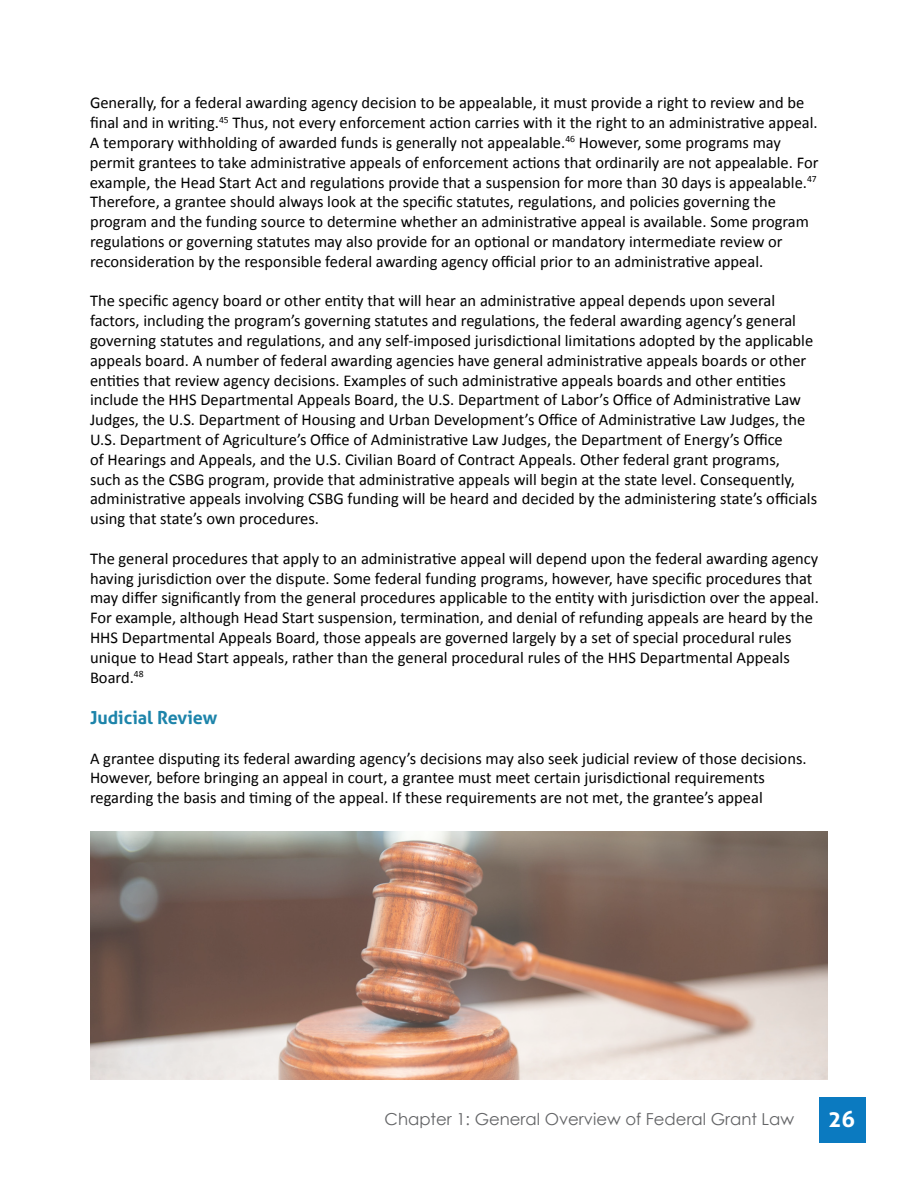
<style>
.page{position:relative;width:918px;height:1188px;background:#fff}
.page>*{position:absolute;margin:0;border:0;box-sizing:border-box;transform-origin:0 0}
.t1{font:700 22.5px "Aller";color:#fff}
.t2{font:700 18px "Aller";color:#1d84aa}
.t3{font:16.5px/19.8px "Calibri";color:#000}
.t4{font:16.5px "Century Gothic";color:#636466}
</style>
<div class="page">
<div style="left:819px;top:1097px;width:47px;height:45px;background:#0b7ac0"></div>
<div style="left:820px;top:1098px;width:46px;height:45px;background:#0b7ac0"></div>
<img style="left:90px;top:832px;width:738px;height:248px">
<p class="t3" style="left:90px;top:93px;width:730px">Generally, for a federal awarding agency decision to be appealable, it must provide a right to review and be final and in writing.<sup>45</sup> Thus, not every enforcement action carries with it the right to an administrative appeal.<br>A temporary withholding of awarded funds is generally not appealable.<sup>46</sup> However, some programs may permit grantees to take administrative appeals of enforcement actions that ordinarily are not appealable. For example, the Head Start Act and regulations provide that a suspension for more than 30 days is appealable.<sup>47<br></sup>Therefore, a grantee should always look at the specific statutes, regulations, and policies governing the program and the funding source to determine whether an administrative appeal is available. Some program regulations or governing statutes may also provide for an optional or mandatory intermediate review or reconsideration by the responsible federal awarding agency official prior to an administrative appeal.</p>
<p class="t3" style="left:90px;top:291px;width:729px">The specific agency board or other entity that will hear an administrative appeal depends upon several factors, including the program’s governing statutes and regulations, the federal awarding agency’s general governing statutes and regulations, and any self-imposed jurisdictional limitations adopted by the applicable appeals board. A number of federal awarding agencies have general administrative appeals boards or other entities that review agency decisions. Examples of such administrative appeals boards and other entities include the HHS Departmental Appeals Board, the U.S. Department of Labor’s Office of Administrative Law Judges, the U.S. Department of Housing and Urban Development’s Office of Administrative Law Judges, the U.S. Department of Agriculture’s Office of Administrative Law Judges, the Department of Energy’s Office<br>of Hearings and Appeals, and the U.S. Civilian Board of Contract Appeals. Other federal grant programs,<br>such as the CSBG program, provide that administrative appeals will begin at the state level. Consequently, administrative appeals involving CSBG funding will be heard and decided by the administering state’s officials using that state’s own procedures.</p>
<p class="t3" style="left:90px;top:548px;width:730px">The general procedures that apply to an administrative appeal will depend upon the federal awarding agency having jurisdiction over the dispute. Some federal funding programs, however, have specific procedures that may differ significantly from the general procedures applicable to the entity with jurisdiction over the appeal.<br>For example, although Head Start suspension, termination, and denial of refunding appeals are heard by the HHS Departmental Appeals Board, those appeals are governed largely by a set of special procedural rules unique to Head Start appeals, rather than the general procedural rules of the HHS Departmental Appeals Board.<sup>48</sup></p>
<p class="t2" style="left:90px;top:706px;width:129px">Judicial Review</p>
<p class="t3" style="left:90px;top:748px;width:718px">A grantee disputing its federal awarding agency’s decisions may also seek judicial review of those decisions.<br>However, before bringing an appeal in court, a grantee must meet certain jurisdictional requirements regarding the basis and timing of the appeal. If these requirements are not met, the grantee’s appeal</p>
<p class="t4" style="left:385px;top:1108px;width:411px">Chapter 1: General Overview of Federal Grant Law</p>
<h1 class="t1" style="left:828px;top:1105px;width:28px">2 626</h1>
</div>
